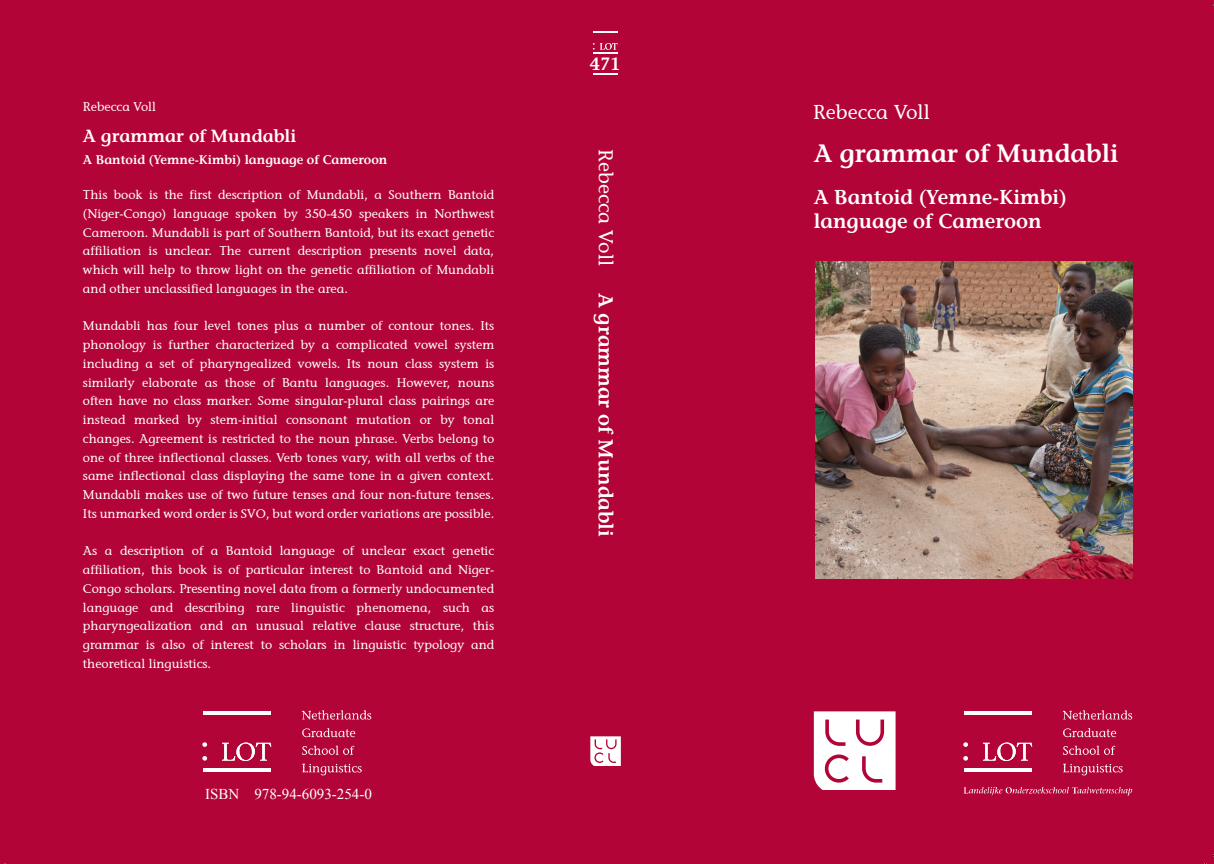
<style>
.page{position:relative;width:1214px;height:864px;background:#fff}
.page>*{position:absolute;margin:0;border:0;box-sizing:border-box;transform-origin:0 0}
.t1{font:600 25px "ITC Stone Informal";color:#fff}
.t2{font:600 20px/24px "ITC Stone Informal";color:#fff}
.t3{font:20px "ITC Stone Informal";color:#fff}
.t4{font:600 17.75px "ITC Stone Informal";color:#fff}
.t5{font:600 17.75px "Stone Informal";color:#fff;scale:.95 1}
.t6{font:600 17.5px "ITC Stone Informal";color:#fff}
.t7{font:15px "Times New Roman";color:#fff}
.Body{font:12.5px/18.8px "ITC Stone Informal";color:#fff;text-align:justify}
.t8{font:600 12.5px "ITC Stone Informal";color:#fff}
</style>
<div class="page">
<div style="left:0;top:0;width:1213px;height:864px;background:#b30437"></div>
<svg style="left:600px;top:43px;width:17px;height:7px"></svg>
<svg style="left:593px;top:32px;width:24px;height:1px"></svg>
<hr style="left:593px;top:52px;width:24px;height:2px;background:#fff">
<svg style="left:593px;top:73px;width:24px;height:1px"></svg>
<svg style="left:590px;top:736px;width:30px;height:30px"></svg>
<svg style="left:302px;top:764px;width:60px;height:11px"></svg>
<svg style="left:302px;top:746px;width:52px;height:9px"></svg>
<svg style="left:302px;top:728px;width:53px;height:9px"></svg>
<svg style="left:302px;top:710px;width:69px;height:10px"></svg>
<svg style="left:222px;top:743px;width:49px;height:18px"></svg>
<svg style="left:202px;top:742px;width:5px;height:19px"></svg>
<hr style="left:203px;top:711px;width:67px;height:3px;background:#fff">
<hr style="left:203px;top:768px;width:67px;height:4px;background:#fff">
<svg style="left:1063px;top:764px;width:59px;height:11px"></svg>
<svg style="left:1063px;top:746px;width:52px;height:9px"></svg>
<svg style="left:1063px;top:728px;width:52px;height:9px"></svg>
<svg style="left:1062px;top:710px;width:70px;height:10px"></svg>
<svg style="left:982px;top:743px;width:50px;height:18px"></svg>
<svg style="left:963px;top:742px;width:4px;height:19px"></svg>
<hr style="left:963px;top:711px;width:68px;height:3px;background:#fff">
<hr style="left:963px;top:768px;width:68px;height:4px;background:#fff">
<svg style="left:963px;top:787px;width:169px;height:8px"></svg>
<svg style="left:813px;top:711px;width:82px;height:79px;background:#f5dee4"></svg>
<img style="left:815px;top:261px;width:317px;height:317px">
<p class="Body" style="left:83px;top:97px;width:74px">Rebecca Voll</p>
<p class="t6" style="left:83px;top:126px;width:215px">A grammar of Mundabli</p>
<p class="t8" style="left:83px;top:152px;width:306px">A Bantoid (Yemne-Kimbi) language of Cameroon</p>
<p class="Body" style="left:83px;top:185px;width:413px">This book is the first description of Mundabli, a Southern Bantoid (Niger-Congo) language spoken by 350-450 speakers in Northwest Cameroon. Mundabli is part of Southern Bantoid, but its exact genetic affiliation is unclear. The current description presents novel data, which will help to throw light on the genetic affiliation of Mundabli and other unclassified languages in the area.</p>
<p class="Body" style="left:83px;top:317px;width:413px">Mundabli has four level tones plus a number of contour tones. Its phonology is further characterized by a complicated vowel system including a set of pharyngealized vowels. Its noun class system is similarly elaborate as those of Bantu languages. However, nouns often have no class marker. Some singular-plural class pairings are instead marked by stem-initial consonant mutation or by tonal changes. Agreement is restricted to the noun phrase. Verbs belong to one of three inflectional classes. Verb tones vary, with all verbs of the same inflectional class displaying the same tone in a given context.<br>Mundabli makes use of two future tenses and four non-future tenses.<br>Its unmarked word order is SVO, but word order variations are possible.</p>
<p class="Body" style="left:83px;top:542px;width:413px">As a description of a Bantoid language of unclear exact genetic affiliation, this book is of particular interest to Bantoid and Niger-Congo scholars. Presenting novel data from a formerly undocumented language and describing rare linguistic phenomena, such as pharyngealization and an unusual relative clause structure, this grammar is also of interest to scholars in linguistic typology and theoretical linguistics.</p>
<p class="t7" style="left:205px;top:783px;width:168px">ISBN 978-94-6093-254-0</p>
<p class="t4" style="left:590px;top:53px;width:32px">471</p>
<p class="t5" style="left:590px;top:53px;width:32px">220</p>
<p class="t3" style="left:617px;top:149px;width:118px;rotate:90deg">Rebecca Voll</p>
<p class="t2" style="left:617px;top:293px;width:245px;rotate:90deg">A grammar of Mundabli</p>
<p class="t3" style="left:813px;top:100px;width:118px">Rebecca Voll</p>
<p class="t1" style="left:813px;top:139px;width:306px">A grammar of Mundabli</p>
<p class="t2" style="left:813px;top:185px;width:254px">A Bantoid (Yemne-Kimbi) language of Cameroon</p>
</div>
